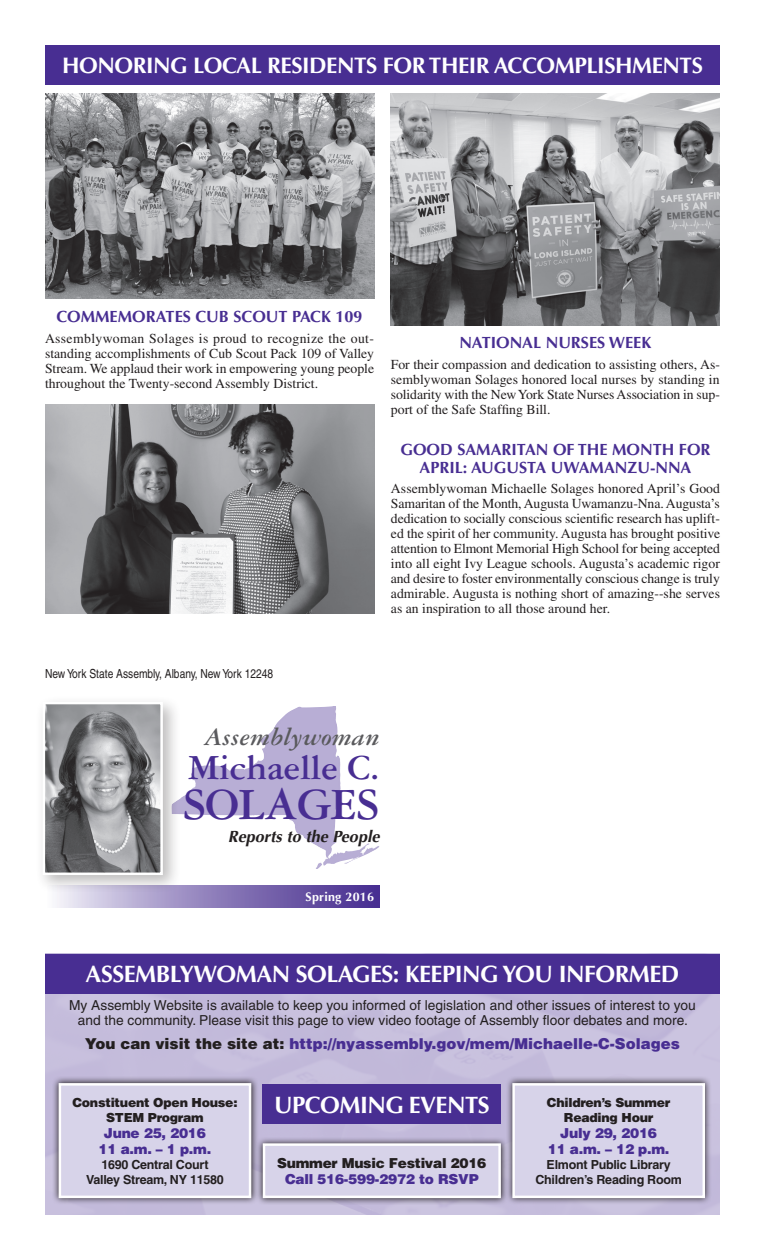
<style>
.page{position:relative;width:765px;height:1260px;background:#fff}
.page>*{position:absolute;margin:0;border:0;box-sizing:border-box;transform-origin:0 0}
.t1{font:700 47.5px "Garamond Three";letter-spacing:-.02em;color:#482e92}
.t2{font:700 37.5px "Garamond Three";color:#482e92}
.t3{font:italic 700 26.25px "Garamond Three";color:#5a5a5d}
.Head{font:700 23.75px "Optima";letter-spacing:-.02em;color:#fff}
.Head-2{font:700 22.5px "Optima";letter-spacing:-.02em;color:#fff}
.Head-3{font:700 16.25px/17.5px "Optima";color:#482e92;text-align:center}
.Body_text{font:italic 700 16.25px "Optima";color:#231f20}
.Body_text-2{font:900 15px "Helvetica";color:#482e92}
.Body_text-3{font:13.75px/15px "Times";color:#231f20;text-align:justify}
.Body_text-4{font:13.75px/15px "Helvetica";color:#231f20;text-align:center}
.Body_text-5{font:900 13.75px "Helvetica";letter-spacing:-.02em;color:#482e92}
.Body_text-6{font:900 13.75px "Helvetica";letter-spacing:-.02em;color:#231f20}
.Body_text-7{font:700 12.5px/15px "Helvetica";letter-spacing:-.02em;color:#231f20;text-align:center}
.Body_text-8{font:900 12.5px/15px "Helvetica";letter-spacing:-.02em;color:#231f20;text-align:center}
.t4{font:condensed 12.5px "Helvetica";color:#231f20}
.t5{font:700 12.5px "Optima";letter-spacing:.02em;color:#fff}
.s1{color:#231f20}
</style>
<div class="page">
<div style="left:45px;top:994px;width:675px;height:221px;background:#c5bddc"></div>
<div style="left:45px;top:45px;width:675px;height:40px;background:#482e92"></div>
<img style="left:45px;top:94px;width:329px;height:205px">
<img style="left:391px;top:94px;width:329px;height:231px">
<img style="left:45px;top:404px;width:329px;height:209px">
<img style="left:181px;top:706px;width:199px;height:163px">
<div style="left:45px;top:886px;width:335px;height:21px;background:linear-gradient(to right,#eeecf6,#3d2189)"></div>
<div style="left:36px;top:695px;width:145px;height:198px;background:#231f20;opacity:.3"></div>
<img style="left:46px;top:705px;width:114px;height:167px">
<div style="left:43px;top:702px;width:120px;height:173px;border:2px solid #fff"></div>
<div style="left:45px;top:954px;width:675px;height:40px;background:#482e92"></div>
<div style="left:263px;top:1084px;width:238px;height:40px;background:#482e92"></div>
<svg style="left:52px;top:1076px;width:206px;height:129px;background:#a29bb3"></svg>
<div style="left:60px;top:1084px;width:190px;height:113px;background:#d7d3e9"></div>
<div style="left:59px;top:1083px;width:192px;height:115px;border:2px solid #fff"></div>
<svg style="left:256px;top:1136px;width:249px;height:69px;background:#a49db6"></svg>
<div style="left:264px;top:1145px;width:236px;height:52px;background:#d7d3e9"></div>
<div style="left:263px;top:1143px;width:238px;height:55px;border:2px solid #fff"></div>
<svg style="left:505px;top:1076px;width:207px;height:129px;background:#a7a0b8"></svg>
<div style="left:514px;top:1084px;width:190px;height:113px;background:#d7d3e9"></div>
<div style="left:512px;top:1083px;width:193px;height:115px;border:2px solid #fff"></div>
<p class="Head-2" style="left:62px;top:52px;width:642px">HONORING LOCAL RESIDENTS FOR THEIR ACCOMPLISHMENTS</p>
<p class="Head-3" style="left:56px;top:308px;width:308px">COMMEMORATES CUB SCOUT PACK 109</p>
<p class="Body_text-3" style="left:45px;top:330px;width:331px">Assemblywoman Solages is proud to recognize the out&shy;standing accomplishments of Cub Scout Pack 109 of Valley Stream. We applaud their work in empowering young people throughout the Twenty-second Assembly District.</p>
<p class="Head-3" style="left:460px;top:334px;width:193px">NATIONAL NURSES WEEK</p>
<p class="Body_text-3" style="left:391px;top:357px;width:331px">For their compassion and dedication to assisting others, As&shy;semblywoman Solages honored local nurses by standing in solidarity with the New York State Nurses Association in sup&shy;port of the Safe Staffing Bill.</p>
<p class="Head-3" style="left:400px;top:441px;width:312px">GOOD SAMARITAN OF THE MONTH FOR<br>APRIL: AUGUSTA UWAMANZU-NNA</p>
<p class="Body_text-3" style="left:391px;top:481px;width:331px">Assemblywoman Michaelle Solages honored April’s Good Samaritan of the Month, Augusta Uwamanzu-Nna. Augusta’s dedication to socially conscious scientific research has uplift&shy;ed the spirit of her community. Augusta has brought positive attention to Elmont Memorial High School for being accepted into all eight Ivy League schools. Augusta’s academic rigor and desire to foster environmentally conscious change is truly admirable. Augusta is nothing short of amazing--she serves as an inspiration to all those around her.</p>
<p class="t4" style="left:45px;top:666px;width:230px">New York State Assembly, Albany, New York 12248</p>
<p class="t3" style="left:205px;top:723px;width:177px">Assemblywoman</p>
<p class="t2" style="left:188px;top:747px;width:193px">Michaelle C.</p>
<p class="t1" style="left:182px;top:778px;width:199px">SOLAGES</p>
<p class="Body_text" style="left:228px;top:827px;width:153px">Reports to the People</p>
<p class="t5" style="left:306px;top:889px;width:70px">Spring 2016</p>
<p class="Head" style="left:86px;top:960px;width:595px">ASSEMBLYWOMAN SOLAGES: KEEPING YOU INFORMED</p>
<p class="Body_text-4" style="left:69px;top:997px;width:628px">My Assembly Website is available to keep you informed of legislation and other issues of interest to you and the community. Please visit this page to view video footage of Assembly floor debates and more.</p>
<p class="Body_text-2" style="left:85px;top:1034px;width:596px"><span class="s1">You can visit the site at:</span> http://nyassembly.gov/mem/Michaelle-C-Solages</p>
<p class="Body_text-8" style="left:72px;top:1095px;width:167px">Constituent Open House:<br>STEM Program</p>
<p class="Body_text-5" style="left:104px;top:1124px;width:104px">June 25, 2016</p>
<p class="Body_text-5" style="left:99px;top:1140px;width:114px">11 a.m. – 1 p.m.</p>
<p class="Body_text-7" style="left:101px;top:1157px;width:109px">1690 Central Court</p>
<p class="Body_text-7" style="left:86px;top:1172px;width:139px">Valley Stream, NY 11580</p>
<p class="Head" style="left:274px;top:1091px;width:217px">UPCOMING EVENTS</p>
<p class="Body_text-6" style="left:277px;top:1154px;width:211px">Summer Music Festival 2016</p>
<p class="Body_text-5" style="left:285px;top:1170px;width:195px">Call 516-599-2972 to RSVP</p>
<p class="Body_text-8" style="left:547px;top:1095px;width:125px">Children’s Summer<br>Reading Hour</p>
<p class="Body_text-5" style="left:560px;top:1124px;width:98px">July 29, 2016</p>
<p class="Body_text-5" style="left:548px;top:1140px;width:123px">11 a.m. – 12 p.m.</p>
<p class="Body_text-7" style="left:535px;top:1157px;width:148px">Elmont Public Library<br>Children’s Reading Room</p>
</div>
